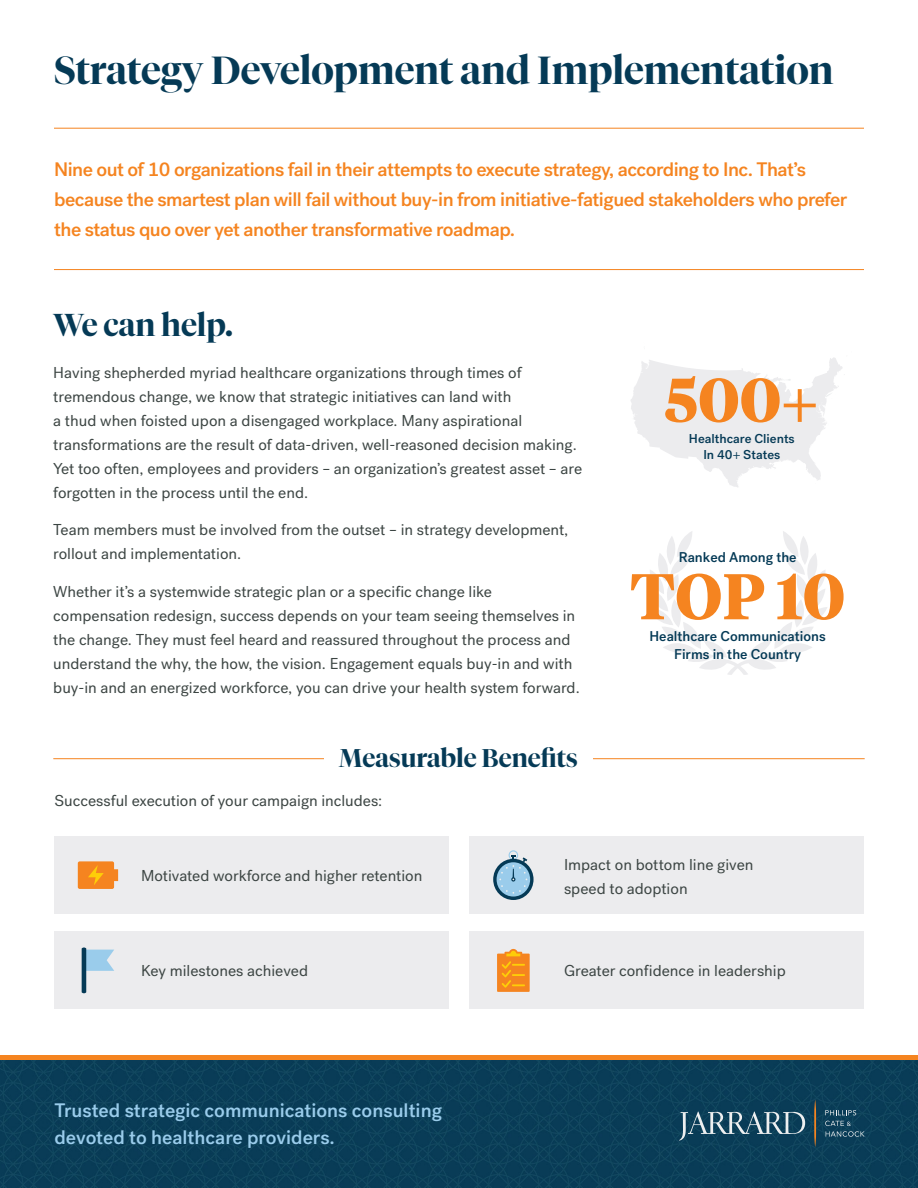
<style>
.page{position:relative;width:918px;height:1188px;background:#fff}
.page>*{position:absolute;margin:0;border:0;box-sizing:border-box;transform-origin:0 0}
.t1{font:700 64.2px "Tiempos Headline Test";color:#f58420}
.t2{font:700 61.5px "Tiempos Headline Test";color:#f58420}
.t3{font:600 39px "Tiempos Fine";color:#053a56}
.We_can_help{font:600 31.5px "Tiempos Fine";color:#053a56}
.t4{font:600 25.5px "Tiempos Fine";color:#053a56}
.Orange_Text{font:500 19.5px/30px "Post Grotesk";letter-spacing:-.025em;color:#f58420}
.t5{font:500 19.5px/27px "Post Grotesk";color:#9acceb}
.Body{font:15.75px/24px "Post Grotesk";color:#3c4543}
.t6{font:500 14.1px/18.3px "Post Grotesk Trial";color:#053a56;text-align:center}
.t7{font:500 12.9px "Post Grotesk Trial";color:#053a56}
.s1{font-family:"Myriad Pro";font-weight:400}
</style>
<div class="page">
<div style="left:469px;top:836px;width:395px;height:78px;background:#ececee"></div>
<svg style="left:493px;top:859px;width:41px;height:41px"></svg>
<svg style="left:497px;top:862px;width:33px;height:35px"></svg>
<svg style="left:499px;top:850px;width:28px;height:44px"></svg>
<div style="left:54px;top:836px;width:395px;height:78px;background:#ececee"></div>
<svg style="left:78px;top:861px;width:40px;height:28px"></svg>
<div style="left:54px;top:931px;width:395px;height:78px;background:#ececee"></div>
<hr style="left:54px;top:128px;width:810px;height:1px;background:#f58420">
<hr style="left:54px;top:269px;width:810px;height:1px;background:#f58420">
<svg style="left:0;top:1055px;width:918px;height:6px;background:#ce7829"></svg>
<img style="left:0;top:1061px;width:918px;height:127px">
<svg style="left:814px;top:1099px;width:2px;height:48px"></svg>
<svg style="left:679px;top:1112px;width:126px;height:29px;background:#3d657a"></svg>
<svg style="left:825px;top:1110px;width:31px;height:5px"></svg>
<svg style="left:825px;top:1121px;width:40px;height:16px"></svg>
<hr style="left:53px;top:758px;width:812px;height:1px;background:#f58420">
<div style="left:324px;top:747px;width:268px;height:31px;background:#fff"></div>
<div style="left:469px;top:931px;width:395px;height:78px;background:#ececee"></div>
<svg style="left:497px;top:949px;width:33px;height:43px"></svg>
<svg style="left:82px;top:948px;width:32px;height:45px"></svg>
<svg style="left:648px;top:531px;width:179px;height:144px"></svg>
<svg style="left:631px;top:357px;width:214px;height:130px"></svg>
<p class="t3" style="left:54px;top:47px;width:781px">Strategy Development and Implementation</p>
<p class="Orange_Text" style="left:54px;top:154px;width:795px">Nine out of 10 organizations fail in their attempts to execute strategy, according to Inc. That’s because the smartest plan will fail without buy-in from initiative-fatigued stakeholders who prefer the status quo over yet another transformative roadmap.</p>
<p class="We_can_help" style="left:53px;top:306px;width:181px">We can help.</p>
<p class="Body" style="left:53px;top:360px;width:530px">Having shepherded myriad healthcare organizations through times of tremendous change, we know that strategic initiatives can land with<br>a thud when foisted upon a disengaged workplace. Many aspirational transformations are the result of data-driven, well-reasoned decision making.<br>Yet too often, employees and providers – an organization’s greatest asset – are forgotten in the process until the end.</p>
<p class="Body" style="left:53px;top:518px;width:517px">Team members must be involved from the outset – in strategy development, rollout and implementation.</p>
<p class="Body" style="left:53px;top:579px;width:528px">Whether it’s a systemwide strategic plan or a specific change like compensation redesign, success depends on your team seeing themselves in the change. They must feel heard and reassured throughout the process and understand the why, the how, the vision. Engagement equals buy-in and with buy-in and an energized workforce, you can drive your health system forward.</p>
<h1 class="t1" style="left:630px;top:552px;width:217px">TOP 10</h1>
<h2 class="t2" style="left:665px;top:358px;width:155px">500<span class="s1">+</span></h2>
<p class="t7" style="left:689px;top:430px;width:107px">Healthcare Clients</p>
<p class="t7" style="left:703px;top:446px;width:79px">In 40<span class="s1">+</span> States</p>
<p class="t6" style="left:679px;top:548px;width:119px">Ranked Among the</p>
<p class="t6" style="left:650px;top:627px;width:178px">Healthcare Communications<br>Firms in the Country</p>
<h2 class="t4" style="left:339px;top:742px;width:240px">Measurable Benefits</h2>
<p class="Body" style="left:55px;top:789px;width:329px">Successful execution of your campaign includes:</p>
<p class="Body" style="left:141px;top:863px;width:283px">Motivated workforce and higher retention</p>
<p class="Body" style="left:141px;top:959px;width:169px">Key milestones achieved</p>
<p class="t5" style="left:55px;top:1097px;width:389px">Trusted strategic communications consulting devoted to healthcare providers.</p>
<p class="Body" style="left:564px;top:853px;width:191px">Impact on bottom line given speed to adoption</p>
<p class="Body" style="left:564px;top:959px;width:223px">Greater confidence in leadership</p>
</div>
